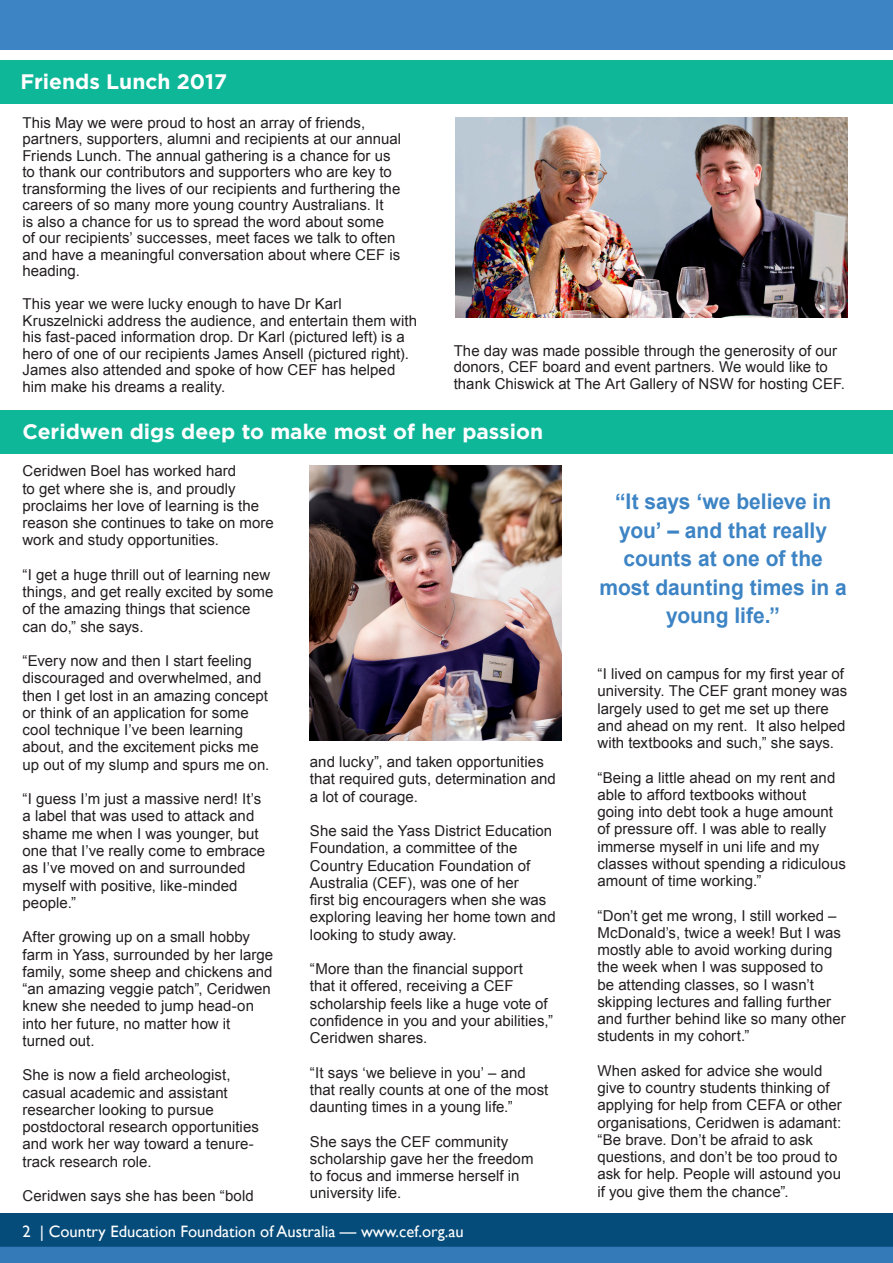
<style>
.page{position:relative;width:893px;height:1263px;background:#fff}
.page>*{position:absolute;margin:0;border:0;box-sizing:border-box;transform-origin:0 0}
.BODY{font:700 21.6px/28.5px "Arial";color:#3d84c5;text-align:center}
.BODY-2{font:700 21px "Gotham";color:#fff}
.t1{font:16.5px "Gill Sans";color:#fff}
.BODY-3{font:15px/17.2px "Arial";letter-spacing:.005em;color:#231f20}
</style>
<div class="page">
<div style="left:0;top:1214px;width:893px;height:49px;background:#064c7a"></div>
<div style="left:0;top:1247px;width:893px;height:16px;background:#347ab8"></div>
<div style="left:0;top:411px;width:893px;height:43px;background:#0fb799"></div>
<div style="left:0;top:0;width:893px;height:49px;background:#3d84c5"></div>
<div style="left:0;top:60px;width:893px;height:44px;background:#0fb799"></div>
<img style="left:455px;top:118px;width:392px;height:200px">
<img style="left:310px;top:465px;width:251px;height:275px">
<p class="BODY-2" style="left:20px;top:68px;width:208px">Friends Lunch 2017</p>
<p class="BODY-3" style="left:22px;top:114px;width:380px;line-height:16.5px">This May we were proud to host an array of friends, partners, supporters, alumni and recipients at our annual Friends Lunch. The annual gathering is a chance for us to thank our contributors and supporters who are key to transforming the lives of our recipients and furthering the careers of so many more young country Australians. It<br>is also a chance for us to spread the word about some<br>of our recipients’ successes, meet faces we talk to often and have a meaningful conversation about where CEF is heading.</p>
<p class="BODY-3" style="left:22px;top:296px;width:396px;line-height:16.5px">This year we were lucky enough to have Dr Karl Kruszelnicki address the audience, and entertain them with his fast-paced information drop. Dr Karl (pictured left) is a hero of one of our recipients James Ansell (pictured right).<br>James also attended and spoke of how CEF has helped him make his dreams a reality.</p>
<p class="BODY-3" style="left:454px;top:342px;width:393px;line-height:16.5px">The day was made possible through the generosity of our donors, CEF board and event partners. We would like to thank Chiswick at The Art Gallery of NSW for hosting CEF.</p>
<p class="BODY-2" style="left:22px;top:418px;width:522px">Ceridwen digs deep to make most of her passion</p>
<p class="BODY-3" style="left:22px;top:463px;width:253px">Ceridwen Boel has worked hard<br>to get where she is, and proudly proclaims her love of learning is the reason she continues to take on more work and study opportunities.</p>
<p class="BODY-3" style="left:22px;top:566px;width:252px">“I get a huge thrill out of learning new things, and get really excited by some of the amazing things that science can do,” she says.</p>
<p class="BODY-3" style="left:22px;top:652px;width:248px">“Every now and then I start feeling discouraged and overwhelmed, and then I get lost in an amazing concept or think of an application for some cool technique I’ve been learning about, and the excitement picks me up out of my slump and spurs me on.</p>
<p class="BODY-3" style="left:22px;top:790px;width:244px">“I guess I’m just a massive nerd! It’s a label that was used to attack and shame me when I was younger, but one that I’ve really come to embrace as I’ve moved on and surrounded myself with positive, like-minded people.”</p>
<p class="BODY-3" style="left:22px;top:928px;width:252px">After growing up on a small hobby farm in Yass, surrounded by her large family, some sheep and chickens and “an amazing veggie patch”, Ceridwen knew she needed to jump head-on into her future, no matter how it turned out.</p>
<p class="BODY-3" style="left:22px;top:1066px;width:238px">She is now a field archeologist, casual academic and assistant researcher looking to pursue postdoctoral research opportunities and work her way toward a tenure&shy;track research role.</p>
<p class="BODY-3" style="left:22px;top:1187px;width:233px">Ceridwen says she has been “bold</p>
<p class="BODY-3" style="left:310px;top:753px;width:247px">and lucky”, and taken opportunities that required guts, determination and a lot of courage.</p>
<p class="BODY-3" style="left:310px;top:822px;width:247px">She said the Yass District Education<br>Foundation, a committee of the<br>Country Education Foundation of<br>Australia (CEF), was one of her<br>first big encouragers when she was exploring leaving her home town and looking to study away.</p>
<p class="BODY-3" style="left:310px;top:960px;width:245px">“More than the financial support<br>that it offered, receiving a CEF scholarship feels like a huge vote of confidence in you and your abilities,”<br>Ceridwen shares.</p>
<p class="BODY-3" style="left:310px;top:1064px;width:240px">“It says ‘we believe in you’ – and that really counts at one of the most daunting times in a young life.”</p>
<p class="BODY-3" style="left:310px;top:1133px;width:225px">She says the CEF community scholarship gave her the freedom to focus and immerse herself in university life.</p>
<p class="t1" style="left:45px;top:1221px;width:377px">2 | Country Education Foundation — www.CEFA.org.au</p>
<p class="t1" style="left:22px;top:1221px;width:443px">2 | Country Education Foundation of Australia — www.cef.org.au</p>
<p class="BODY" style="left:599px;top:488px;width:249px">“It says ‘we believe in you’ – and that really counts at one of the most daunting times in a young life.”</p>
<p class="BODY-3" style="left:597px;top:665px;width:251px">“I lived on campus for my first year of university. The CEF grant money was largely used to get me set up there and ahead on my rent. It also helped with textbooks and such,” she says.</p>
<p class="BODY-3" style="left:597px;top:769px;width:250px">“Being a little ahead on my rent and able to afford textbooks without going into debt took a huge amount of pressure off. I was able to really immerse myself in uni life and my classes without spending a ridiculous amount of time working.”</p>
<p class="BODY-3" style="left:597px;top:907px;width:250px">“Don’t get me wrong, I still worked – McDonald’s, twice a week! But I was mostly able to avoid working during the week when I was supposed to<br>be attending classes, so I wasn’t skipping lectures and falling further and further behind like so many other students in my cohort.”</p>
<p class="BODY-3" style="left:597px;top:1062px;width:246px">When asked for advice she would give to country students thinking of applying for help from CEFA or other organisations, Ceridwen is adamant: “Be brave. Don’t be afraid to ask questions, and don’t be too proud to ask for help. People will astound you if you give them the chance”.</p>
</div>
